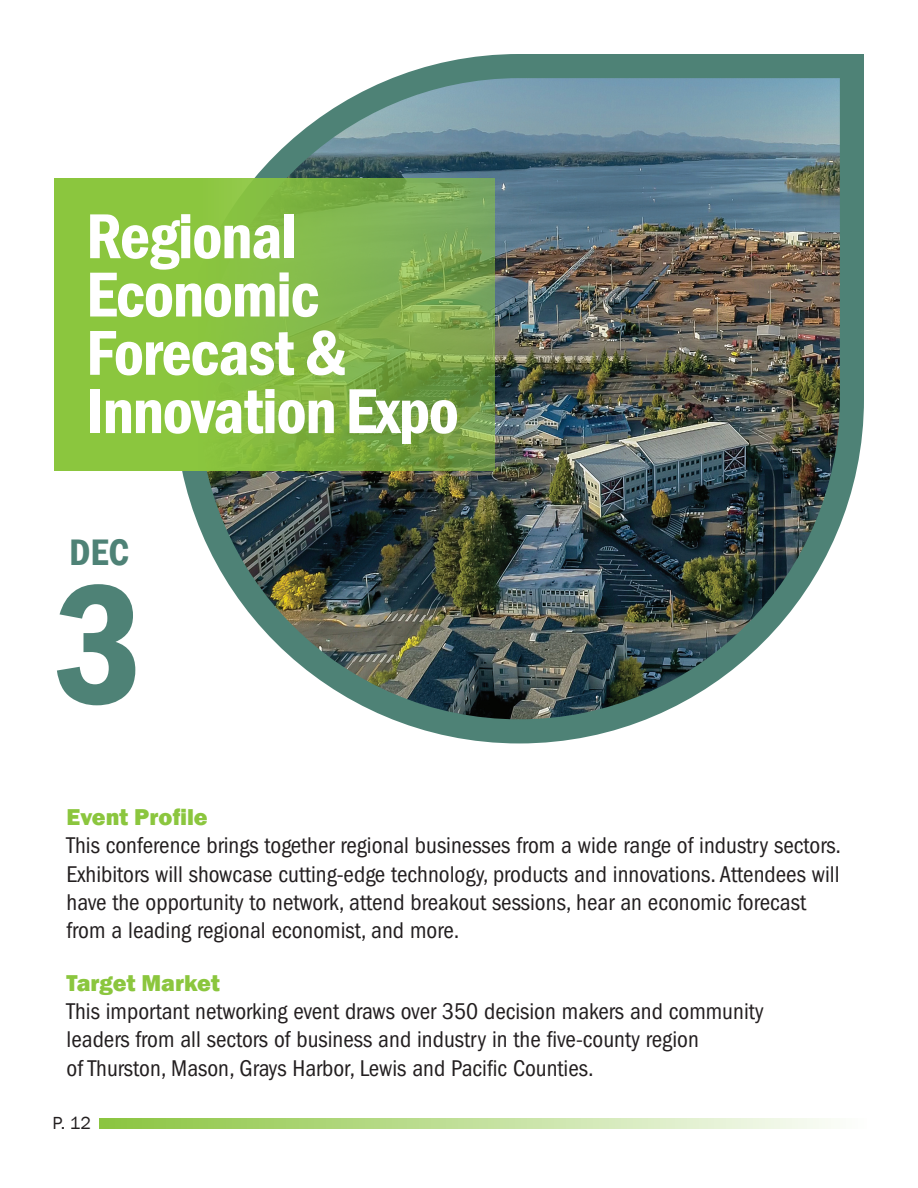
<style>
.page{position:relative;width:918px;height:1188px;background:#fff}
.page>*{position:absolute;margin:0;border:0;box-sizing:border-box;transform-origin:0 0}
.t1{font:600 condensed 176.4px "Franklin Gothic";color:#4e8276}
.t2{font:600 condensed 65.7px/58.3px "Franklin Gothic";letter-spacing:-.02em;color:#fff}
.t3{font:600 condensed 37.95px "Franklin Gothic";color:#4e8276}
.t4{font:condensed 23.55px/28.3px "ITC Franklin Gothic Std";color:#231f20}
.t5{font:800 23.55px "Franklin Gothic";color:#8bc63e}
.t6{font:18px "Franklin Gothic";color:#231f20}
</style>
<div class="page">
<svg style="left:182px;top:54px;width:682px;height:689px"></svg>
<img style="left:199px;top:78px;width:641px;height:641px">
<svg style="left:54px;top:178px;width:440px;height:293px;background:#83b844"></svg>
<svg style="left:99px;top:1119px;width:732px;height:10px;background:#c1df99"></svg>
<p class="t2" style="left:86px;top:206px;width:374px">Regional<br>Economic<br>Forecast &amp;<br>Innovation Expo</p>
<p class="t3" style="left:69px;top:527px;width:62px">DEC</p>
<p class="t1" style="left:54px;top:527px;width:92px">3</p>
<p class="t5" style="left:67px;top:802px;width:143px">Event Profile</p>
<p class="t4" style="left:67px;top:832px;width:776px">This conference brings together regional businesses from a wide range of industry sectors.<br>Exhibitors will showcase cutting-edge technology, products and innovations. Attendees will have the opportunity to network, attend breakout sessions, hear an economic forecast from a leading regional economist, and more.</p>
<p class="t5" style="left:67px;top:968px;width:155px">Target Market</p>
<p class="t4" style="left:67px;top:997px;width:699px">This important networking event draws over 350 decision makers and community leaders from all sectors of business and industry in the five-county region<br>of Thurston, Mason, Grays Harbor, Lewis and Pacific Counties.</p>
<p class="t6" style="left:52px;top:1112px;width:40px">P. 12</p>
</div>
